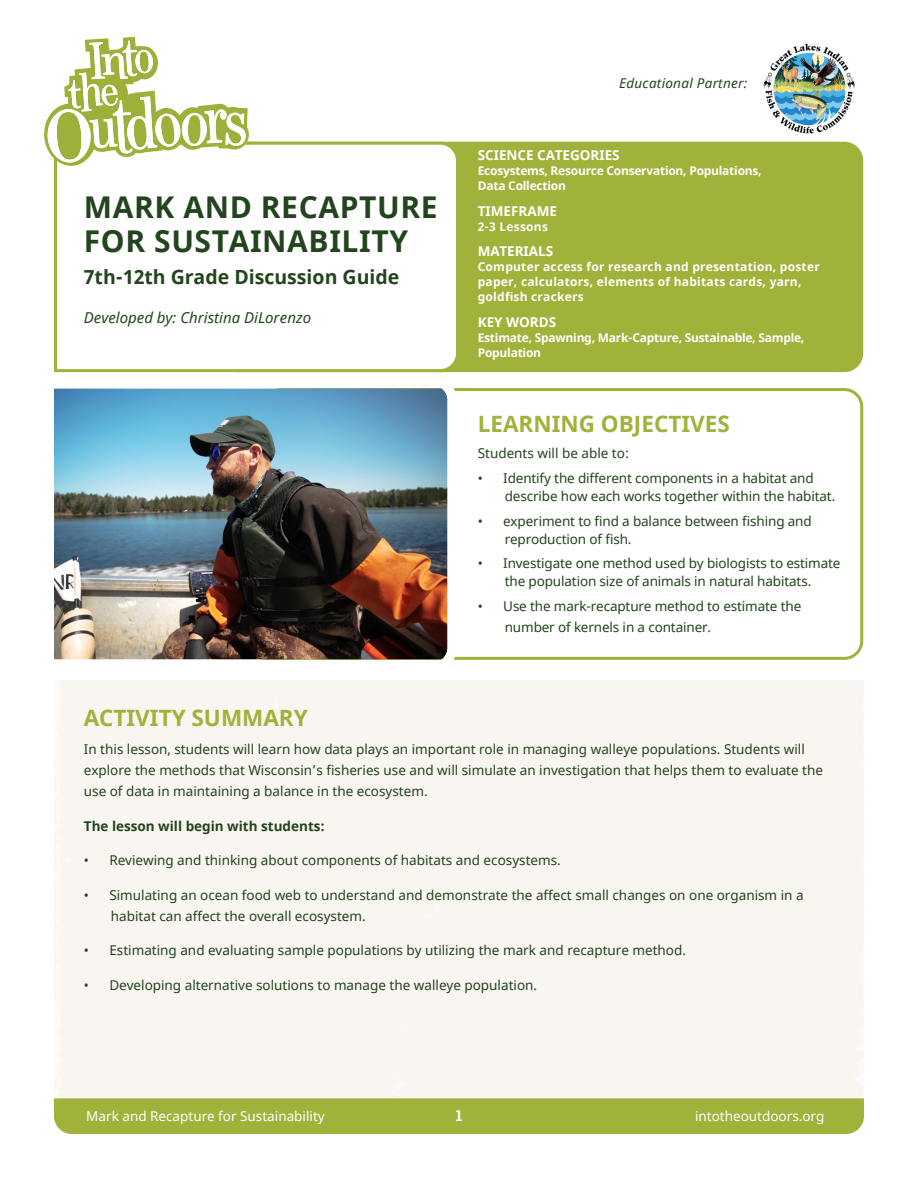
<style>
.page{position:relative;width:918px;height:1188px;background:#fff}
.page>*{position:absolute;margin:0;border:0;box-sizing:border-box;transform-origin:0 0}
.t1{font:700 30px/34.5px "Noto Sans";letter-spacing:.02em;color:#23441e}
.t2{font:700 22.5px "Noto Sans";color:#a1b23b}
.t3{font:700 19.5px "Noto Sans";color:#23441e}
.t4{font:italic 15px "Noto Sans";color:#23441e}
.t5{font:700 15px "Roboto Slab";color:#fff}
.t6{font:13.5px/21px "Noto Sans";color:#23431e}
.t7{font:13.5px "Noto Sans";color:#fff}
.t8{font:700 13.5px "Noto Sans";color:#fff}
.t9{font:700 13.5px "Noto Sans";color:#23431e}
.t10{font:italic 13.5px "Noto Sans";letter-spacing:.02em;color:#23431e}
.t11{font:700 12px/15px "Noto Sans";letter-spacing:.02em;color:#fff}
.t12{font:700 12px/15px "Noto Sans";letter-spacing:-.02em;color:#fff}
</style>
<div class="page">
<img style="left:763px;top:43px;width:93px;height:91px">
<div style="left:219px;top:142px;width:644px;height:230px;background:#a1b23b;border-radius:19px"></div>
<div style="left:54px;top:141px;width:406px;height:230px;background:#fff"></div>
<svg style="left:462px;top:388px;width:402px;height:272px"></svg>
<img style="left:54px;top:371px;width:408px;height:289px">
<div style="left:54px;top:1098px;width:810px;height:36px;background:#a1b23b"></div>
<svg style="left:44px;top:37px;width:205px;height:130px"></svg>
<h1 class="t1" style="left:84px;top:191px;width:355px">MARK AND RECAPTURE<br>FOR SUSTAINABILITY</h1>
<h3 class="t3" style="left:84px;top:263px;width:317px">7th-12th Grade Discussion Guide</h3>
<p class="t4" style="left:84px;top:307px;width:229px">Developed by: Christina DiLorenzo</p>
<p class="t10" style="left:619px;top:73px;width:130px">Educational Partner:</p>
<p class="t8" style="left:478px;top:145px;width:144px">SCIENCE CATEGORIES</p>
<p class="t12" style="left:478px;top:163px;width:285px">Ecosystems, Resource Conservation, Populations,<br>Data Collection</p>
<p class="t8" style="left:478px;top:201px;width:81px">TIMEFRAME</p>
<p class="t11" style="left:478px;top:219px;width:72px">2-3 Lessons</p>
<p class="t8" style="left:478px;top:242px;width:77px">MATERIALS</p>
<p class="t11" style="left:478px;top:260px;width:344px">Computer access for research and presentation, poster paper, calculators, elements of habitats cards, yarn, goldfish crackers</p>
<p class="t8" style="left:478px;top:313px;width:80px">KEY WORDS</p>
<p class="t12" style="left:478px;top:331px;width:328px">Estimate, Spawning, Mark-Capture, Sustainable, Sample,<br>Population</p>
<h2 class="t2" style="left:478px;top:408px;width:253px">LEARNING OBJECTIVES</h2>
<p class="t6" style="left:478px;top:443px;width:153px">Students will be able to:</p>
<p class="t6" style="left:505px;top:470px;width:332px;line-height:18px;text-indent:-27px">• Identify the different components in a habitat and describe how each works together within the habitat.</p>
<p class="t6" style="left:505px;top:512px;width:309px;line-height:18px;text-indent:-27px">• experiment to find a balance between fishing and reproduction of fish.</p>
<p class="t6" style="left:478px;top:555px;width:364px;line-height:18px;text-align:center">• Investigate one method used by biologists to estimate the population size of animals in natural habitats.</p>
<p class="t6" style="left:505px;top:596px;width:298px;text-indent:-27px">• Use the mark-recapture method to estimate the number of kernels in a container.</p>
<h2 class="t2" style="left:84px;top:702px;width:225px">ACTIVITY SUMMARY</h2>
<p class="t6" style="left:84px;top:739px;width:741px">In this lesson, students will learn how data plays an important role in managing walleye populations. Students will explore the methods that Wisconsin’s fisheries use and will simulate an investigation that helps them to evaluate the use of data in maintaining a balance in the ecosystem.</p>
<p class="t9" style="left:84px;top:816px;width:243px">The lesson will begin with students:</p>
<p class="t6" style="left:84px;top:850px;width:479px">• Reviewing and thinking about components of habitats and ecosystems.</p>
<p class="t6" style="left:111px;top:885px;width:694px;text-indent:-27px">• Simulating an ocean food web to understand and demonstrate the affect small changes on one organism in a habitat can affect the overall ecosystem.</p>
<p class="t6" style="left:84px;top:940px;width:604px">• Estimating and evaluating sample populations by utilizing the mark and recapture method.</p>
<p class="t6" style="left:84px;top:975px;width:455px">• Developing alternative solutions to manage the walleye population.</p>
<p class="t7" style="left:86px;top:1107px;width:240px">Mark and Recapture for Sustainability</p>
<p class="t5" style="left:456px;top:1105px;width:8px">1</p>
<p class="t7" style="left:695px;top:1107px;width:131px">intotheoutdoors.org</p>
</div>
